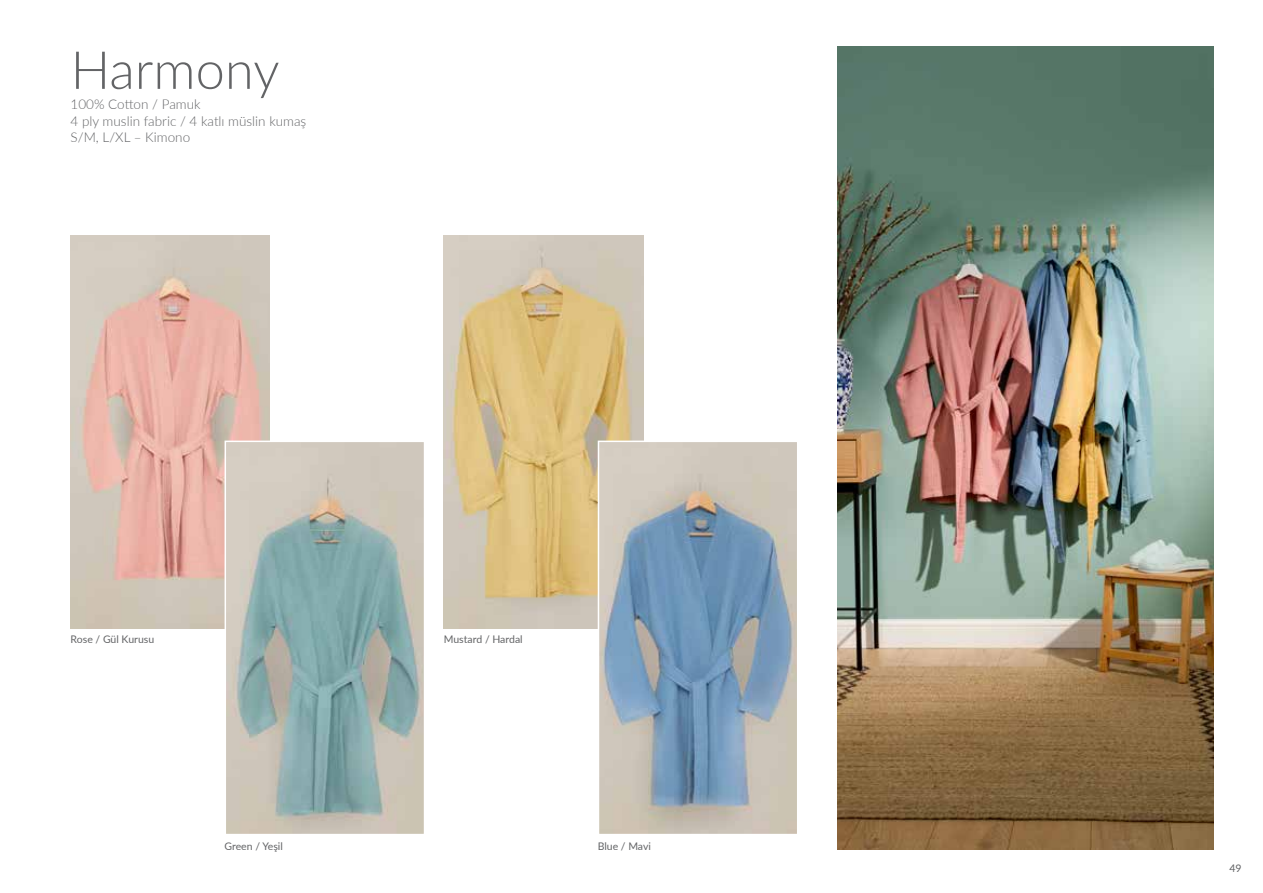
<style>
.page{position:relative;width:1263px;height:893px;background:#fff}
.page>*{position:absolute;margin:0;border:0;box-sizing:border-box;transform-origin:0 0}
.t1{font:300 52.5px "Lato";color:#636466}
.t2{font:300 13.5px/16.2px "Lato";color:#636466}
.t3{font:10.5px "Lato";color:#636466}
</style>
<div class="page">
<img style="left:838px;top:47px;width:376px;height:802px">
<img style="left:444px;top:235px;width:199px;height:394px">
<img style="left:601px;top:444px;width:194px;height:388px">
<div style="left:598px;top:441px;width:200px;height:394px;border:2px solid #fff"></div>
<img style="left:71px;top:235px;width:199px;height:394px">
<img style="left:228px;top:444px;width:194px;height:388px">
<div style="left:225px;top:441px;width:200px;height:394px;border:2px solid #fff"></div>
<h1 class="t1" style="left:71px;top:33px;width:210px">Harmony</h1>
<p class="t2" style="left:71px;top:96px;width:237px">100% Cotton / Pamuk<br>4 ply muslin fabric / 4 katlı müslin kumaş<br>S/M, L/XL – Kimono</p>
<p class="t3" style="left:71px;top:632px;width:85px">Rose / Gül Kurusu</p>
<p class="t3" style="left:225px;top:839px;width:60px">Green / Yeşil</p>
<p class="t3" style="left:444px;top:632px;width:80px">Mustard / Hardal</p>
<p class="t3" style="left:598px;top:839px;width:55px">Blue / Mavi</p>
<p class="t3" style="left:1229px;top:860px;width:14px">49</p>
</div>
